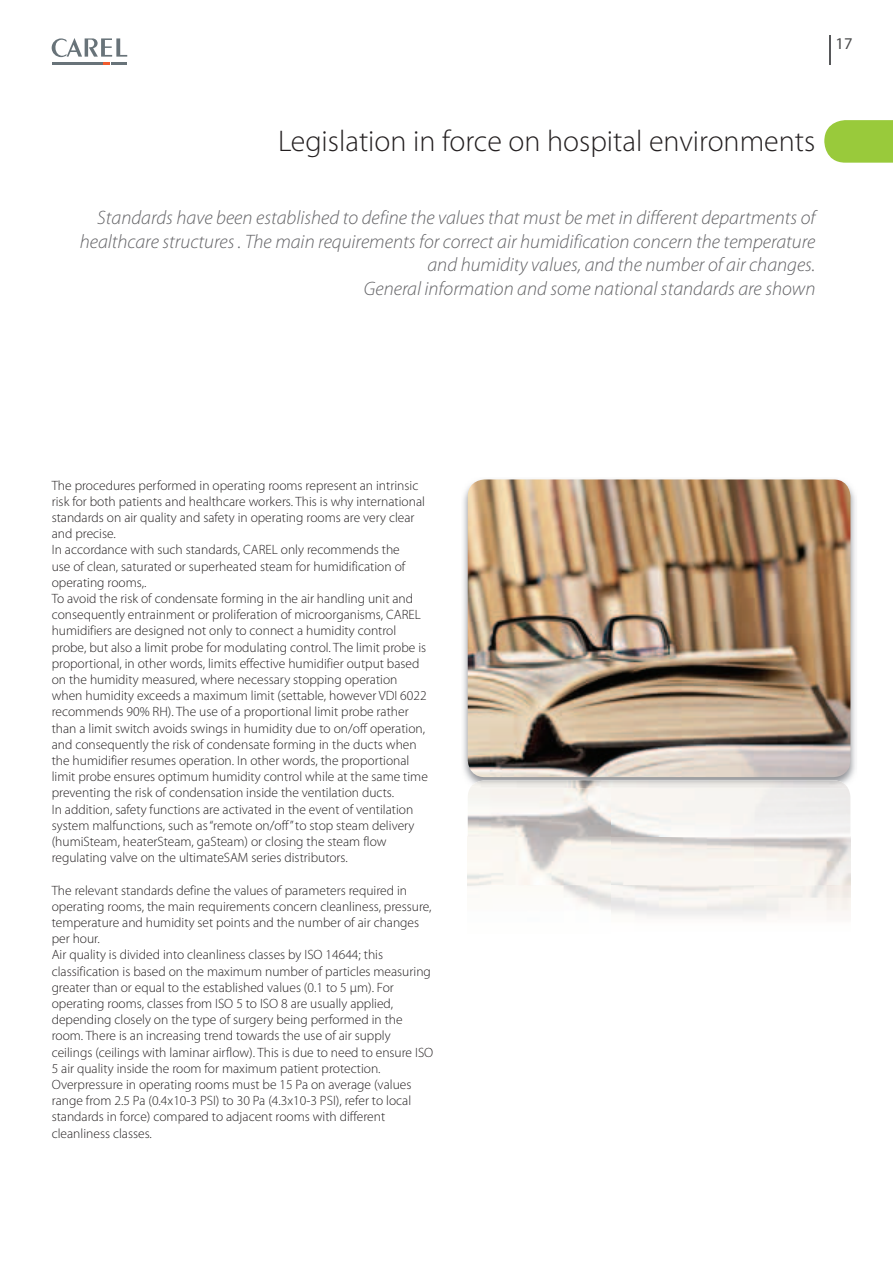
<style>
.page{position:relative;width:893px;height:1263px;background:#fff}
.page>*{position:absolute;margin:0;border:0;box-sizing:border-box;transform-origin:0 0}
.t1{font:300 30px "Myriad Pro";color:#231f20}
.t2{font:italic 300 19.5px/23.4px "Myriad Pro";color:#636366;text-align:right}
.t3{font:16.5px "Myriad Pro";color:#4b4c4d}
.t4{font:300 13.5px/16.2px "Myriad Pro";color:#231f20}
</style>
<div class="page">
<svg style="left:52px;top:38px;width:75px;height:26px"></svg>
<svg style="left:824px;top:120px;width:69px;height:43px;background:#a0cd49"></svg>
<img style="left:463px;top:487px;width:393px;height:301px">
<img style="left:468px;top:479px;width:382px;height:298px">
<hr style="left:829px;top:35px;width:1px;height:30px;background:#57585a">
<p class="t3" style="left:836px;top:33px;width:18px">17</p>
<h1 class="t1" style="left:278px;top:123px;width:539px">Legislation in force on hospital environments</h1>
<p class="t2" style="left:80px;top:207px;width:737px">Standards have been established to define the values that must be met in different departments of healthcare structures . The main requirements for correct air humidification concern the temperature and humidity values, and the number of air changes.<br>General information and some national standards are shown</p>
<p class="t4" style="left:52px;top:477px;width:378px">The procedures performed in operating rooms represent an intrinsic risk for both patients and healthcare workers. This is why international standards on air quality and safety in operating rooms are very clear and precise.<br>In accordance with such standards, CAREL only recommends the<br>use of clean, saturated or superheated steam for humidification of operating rooms,.<br>To avoid the risk of condensate forming in the air handling unit and consequently entrainment or proliferation of microorganisms, CAREL humidifiers are designed not only to connect a humidity control probe, but also a limit probe for modulating control. The limit probe is proportional, in other words, limits effective humidifier output based on the humidity measured, where necessary stopping operation when humidity exceeds a maximum limit (settable, however VDI 6022 recommends 90% RH). The use of a proportional limit probe rather than a limit switch avoids swings in humidity due to on/off operation, and consequently the risk of condensate forming in the ducts when the humidifier resumes operation. In other words, the proportional limit probe ensures optimum humidity control while at the same time preventing the risk of condensation inside the ventilation ducts.<br>In addition, safety functions are activated in the event of ventilation system malfunctions, such as “remote on/off” to stop steam delivery (humiSteam, heaterSteam, gaSteam) or closing the steam flow regulating valve on the ultimateSAM series distributors.</p>
<p class="t4" style="left:52px;top:882px;width:383px">The relevant standards define the values of parameters required in operating rooms, the main requirements concern cleanliness, pressure, temperature and humidity set points and the number of air changes per hour.<br>Air quality is divided into cleanliness classes by ISO 14644; this classification is based on the maximum number of particles measuring greater than or equal to the established values (0.1 to 5 µm). For operating rooms, classes from ISO 5 to ISO 8 are usually applied, depending closely on the type of surgery being performed in the room. There is an increasing trend towards the use of air supply ceilings (ceilings with laminar airflow). This is due to need to ensure ISO 5 air quality inside the room for maximum patient protection.<br>Overpressure in operating rooms must be 15 Pa on average (values range from 2.5 Pa (0.4x10-3 PSI) to 30 Pa (4.3x10-3 PSI), refer to local standards in force) compared to adjacent rooms with different cleanliness classes.</p>
</div>
